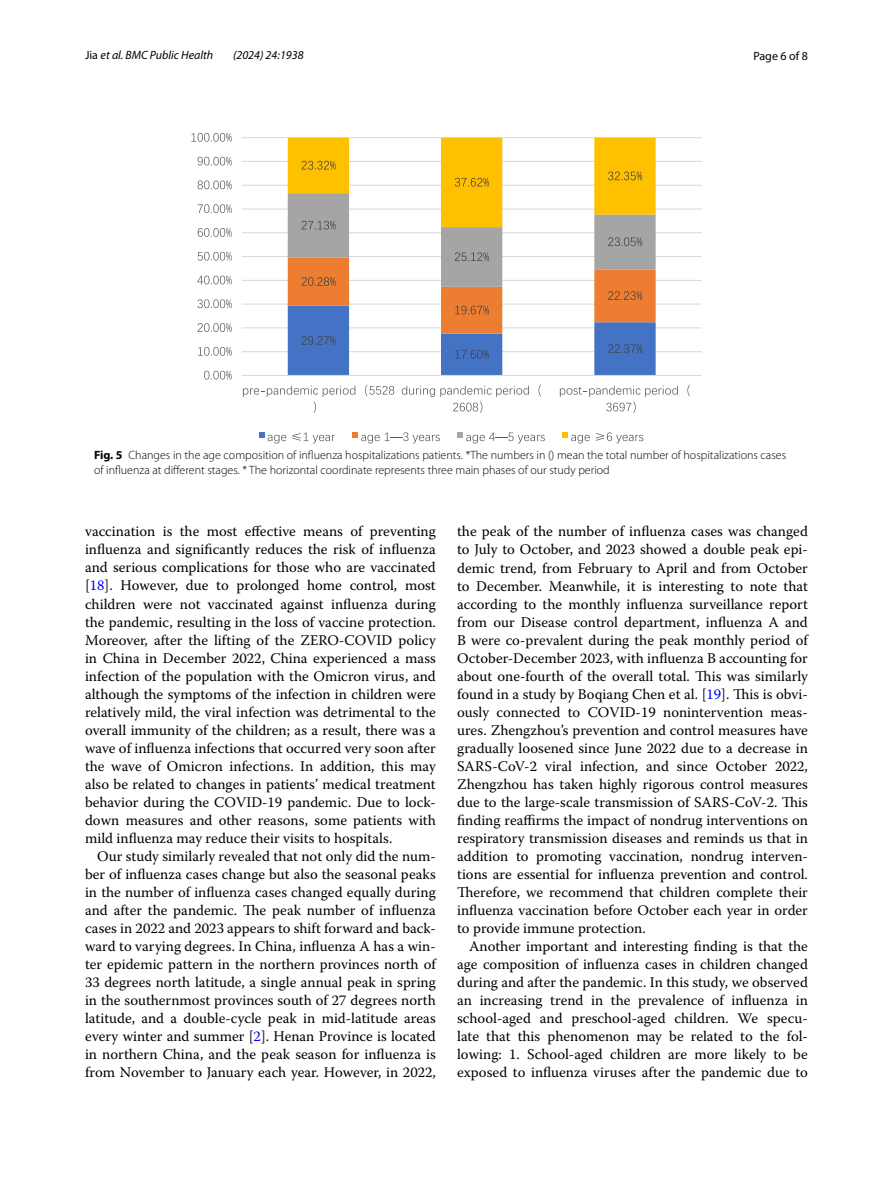
<style>
.page{position:relative;width:893px;height:1187px;background:#fff}
.page>*{position:absolute;margin:0;border:0;box-sizing:border-box;transform-origin:0 0}
.t1{font:14.7px/18px "Warnock Pro";color:#000;text-align:justify}
.t2{font:300 12px/15px "Myriad Pro";color:#000}
.t3{font:italic 12px "Myriad Pro";color:#000}
.t4{font:12px "Myriad Pro";color:#000}
.s1{font-style:normal}
.s2{font-weight:700}
.s3{color:#00f}
</style>
<div class="page">
<hr style="left:242px;top:351px;width:460px;height:1px;background:#d9d9d9">
<hr style="left:242px;top:327px;width:460px;height:1px;background:#d9d9d9">
<hr style="left:242px;top:303px;width:460px;height:1px;background:#d9d9d9">
<hr style="left:242px;top:280px;width:460px;height:1px;background:#d9d9d9">
<hr style="left:242px;top:256px;width:460px;height:1px;background:#d9d9d9">
<hr style="left:242px;top:232px;width:460px;height:1px;background:#d9d9d9">
<hr style="left:242px;top:208px;width:460px;height:1px;background:#d9d9d9">
<hr style="left:242px;top:185px;width:460px;height:1px;background:#d9d9d9">
<hr style="left:242px;top:161px;width:460px;height:1px;background:#d9d9d9">
<hr style="left:242px;top:137px;width:460px;height:1px;background:#d9d9d9">
<hr style="left:242px;top:375px;width:460px;height:1px;background:#d9d9d9">
<svg style="left:288px;top:138px;width:368px;height:237px"></svg>
<svg style="left:204px;top:371px;width:28px;height:8px"></svg>
<svg style="left:198px;top:347px;width:34px;height:9px"></svg>
<svg style="left:198px;top:323px;width:34px;height:9px"></svg>
<svg style="left:197px;top:299px;width:35px;height:9px"></svg>
<svg style="left:197px;top:275px;width:35px;height:9px"></svg>
<svg style="left:198px;top:252px;width:34px;height:8px"></svg>
<svg style="left:198px;top:228px;width:34px;height:9px"></svg>
<svg style="left:198px;top:204px;width:34px;height:9px"></svg>
<svg style="left:198px;top:180px;width:34px;height:9px"></svg>
<svg style="left:198px;top:157px;width:34px;height:8px"></svg>
<svg style="left:191px;top:133px;width:41px;height:9px"></svg>
<svg style="left:365px;top:384px;width:29px;height:12px"></svg>
<svg style="left:243px;top:386px;width:112px;height:27px"></svg>
<svg style="left:538px;top:384px;width:3px;height:12px"></svg>
<svg style="left:402px;top:386px;width:127px;height:27px"></svg>
<svg style="left:687px;top:384px;width:3px;height:12px"></svg>
<svg style="left:560px;top:386px;width:118px;height:27px"></svg>
<svg style="left:259px;top:432px;width:76px;height:11px"></svg>
<svg style="left:352px;top:432px;width:88px;height:11px"></svg>
<svg style="left:457px;top:432px;width:88px;height:11px"></svg>
<svg style="left:562px;top:432px;width:81px;height:11px"></svg>
<p class="t3" style="left:85px;top:48px;width:130px"><span class="s1">Jia</span> et al. BMC Public Health</p>
<p class="t3" style="left:233px;top:48px;width:72px">(2024) 24:1938</p>
<p class="t4" style="left:753px;top:48px;width:56px">Page 6 of 8</p>
<p class="t2" style="left:94px;top:447px;width:694px"><span class="s2">Fig. 5</span> Changes in the age composition of influenza hospitalizations patients. *The numbers in () mean the total number of hospitalizations cases of influenza at different stages. * The horizontal coordinate represents three main phases of our study period</p>
<p class="t1" style="left:85px;top:522px;width:352px">vaccination is the most effective means of preventing influenza and significantly reduces the risk of influenza and serious complications for those who are vaccinated [<span class="s3">18</span>]. However, due to prolonged home control, most children were not vaccinated against influenza during the pandemic, resulting in the loss of vaccine protection.<br>Moreover, after the lifting of the ZERO-COVID policy in China in December 2022, China experienced a mass infection of the population with the Omicron virus, and although the symptoms of the infection in children were relatively mild, the viral infection was detrimental to the overall immunity of the children; as a result, there was a wave of influenza infections that occurred very soon after the wave of Omicron infections. In addition, this may also be related to changes in patients’ medical treatment behavior during the COVID-19 pandemic. Due to lock&shy;down measures and other reasons, some patients with mild influenza may reduce their visits to hospitals.</p>
<p class="t1" style="left:85px;top:846px;width:352px;text-indent:12px">Our study similarly revealed that not only did the num&shy;ber of influenza cases change but also the seasonal peaks in the number of influenza cases changed equally during and after the pandemic. The peak number of influenza cases in 2022 and 2023 appears to shift forward and back&shy;ward to varying degrees. In China, influenza A has a win&shy;ter epidemic pattern in the northern provinces north of 33 degrees north latitude, a single annual peak in spring in the southernmost provinces south of 27 degrees north latitude, and a double-cycle peak in mid-latitude areas every winter and summer [<span class="s3">2</span>]. Henan Province is located in northern China, and the peak season for influenza is from November to January each year. However, in 2022,</p>
<p class="t1" style="left:457px;top:522px;width:352px">the peak of the number of influenza cases was changed to July to October, and 2023 showed a double peak epi&shy;demic trend, from February to April and from October to December. Meanwhile, it is interesting to note that according to the monthly influenza surveillance report from our Disease control department, influenza A and B were co-prevalent during the peak monthly period of October-December 2023, with influenza B accounting for about one-fourth of the overall total. This was similarly found in a study by Boqiang Chen et al. [<span class="s3">19</span>]. This is obvi&shy;ously connected to COVID-19 nonintervention meas&shy;ures. Zhengzhou’s prevention and control measures have gradually loosened since June 2022 due to a decrease in SARS-CoV-2 viral infection, and since October 2022, Zhengzhou has taken highly rigorous control measures due to the large-scale transmission of SARS-CoV-2. This finding reaffirms the impact of nondrug interventions on respiratory transmission diseases and reminds us that in addition to promoting vaccination, nondrug interven&shy;tions are essential for influenza prevention and control.<br>Therefore, we recommend that children complete their influenza vaccination before October each year in order to provide immune protection.</p>
<p class="t1" style="left:457px;top:936px;width:352px;text-indent:12px">Another important and interesting finding is that the age composition of influenza cases in children changed during and after the pandemic. In this study, we observed an increasing trend in the prevalence of influenza in school-aged and preschool-aged children. We specu&shy;late that this phenomenon may be related to the fol&shy;lowing: 1. School-aged children are more likely to be exposed to influenza viruses after the pandemic due to</p>
</div>
